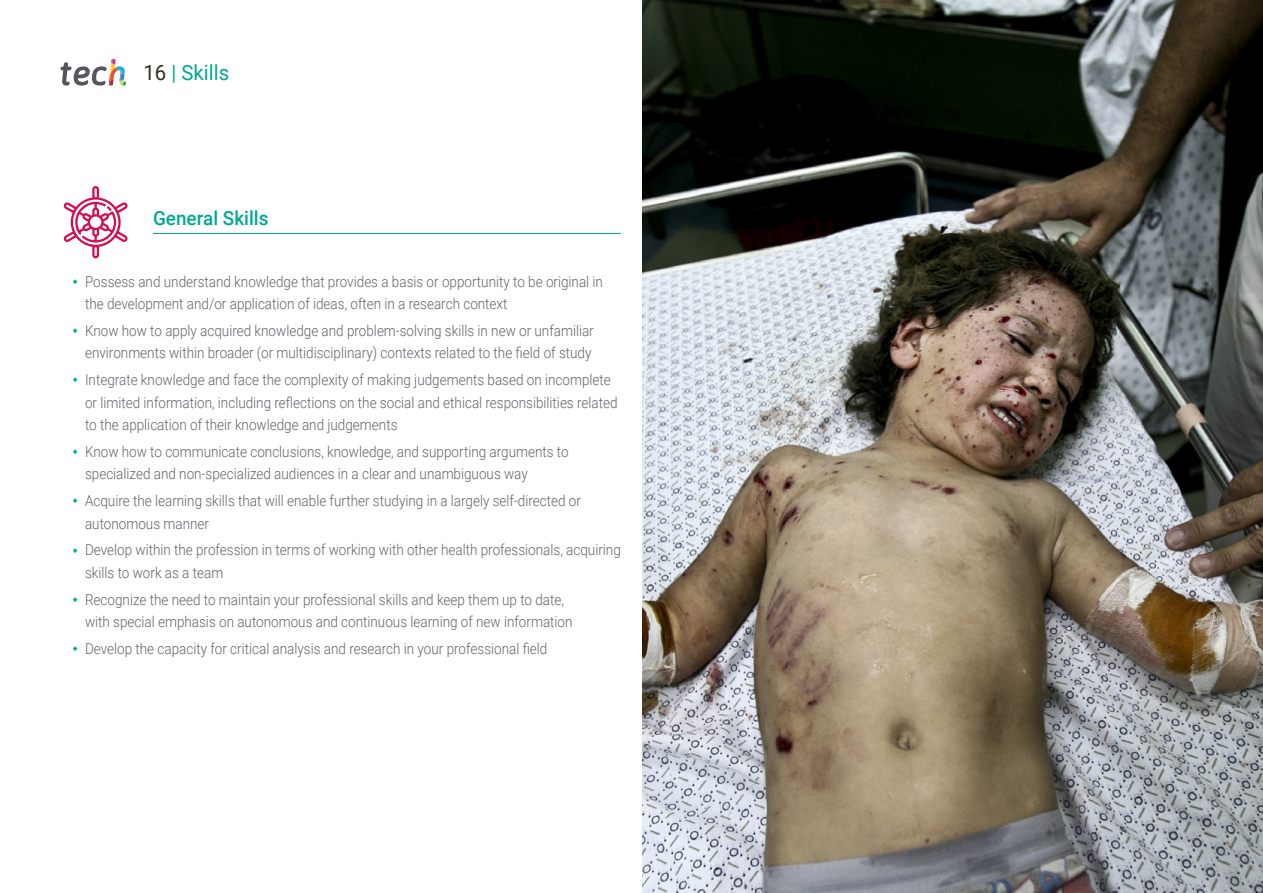
<style>
.page{position:relative;width:1263px;height:893px;background:#fff}
.page>*{position:absolute;margin:0;border:0;box-sizing:border-box;transform-origin:0 0}
.t1{font:21px "Roboto";color:#00a996}
.t2{font:500 19.5px "Roboto";color:#00a996}
.t3{font:300 15px/22.5px "Roboto";color:#61646a;scale:.9 1}
.s1{color:#312e20}
</style>
<div class="page">
<hr style="left:153px;top:233px;width:468px;height:1px;background:#00a996">
<svg style="left:63px;top:186px;width:65px;height:72px"></svg>
<svg style="left:61px;top:59px;width:65px;height:27px"></svg>
<img style="left:642px;top:0;width:621px;height:893px">
<h1 class="t1" style="left:144px;top:57px;width:87px"><span class="s1">16</span> | Skills</h1>
<h2 class="t2" style="left:153px;top:205px;width:117px">General Skills</h2>
<p class="t3" style="left:85px;top:269px;width:577px">Possess and understand knowledge that provides a basis or opportunity to be original in the development and/or application of ideas, often in a research context</p>
<p class="t3" style="left:85px;top:319px;width:567px">Know how to apply acquired knowledge and problem-solving skills in new or unfamiliar environments within broader (or multidisciplinary) contexts related to the field of study</p>
<p class="t3" style="left:85px;top:368px;width:593px">Integrate knowledge and face the complexity of making judgements based on incomplete or limited information, including reflections on the social and ethical responsibilities related to the application of their knowledge and judgements</p>
<p class="t3" style="left:85px;top:440px;width:539px">Know how to communicate conclusions, knowledge, and supporting arguments to specialized and non-specialized audiences in a clear and unambiguous way</p>
<p class="t3" style="left:85px;top:489px;width:553px">Acquire the learning skills that will enable further studying in a largely self-directed or autonomous manner</p>
<p class="t3" style="left:85px;top:538px;width:597px">Develop within the profession in terms of working with other health professionals, acquiring skills to work as a team</p>
<p class="t3" style="left:85px;top:587px;width:543px">Recognize the need to maintain your professional skills and keep them up to date, with special emphasis on autonomous and continuous learning of new information</p>
<p class="t3" style="left:85px;top:637px;width:515px">Develop the capacity for critical analysis and research in your professional field</p>
</div>
